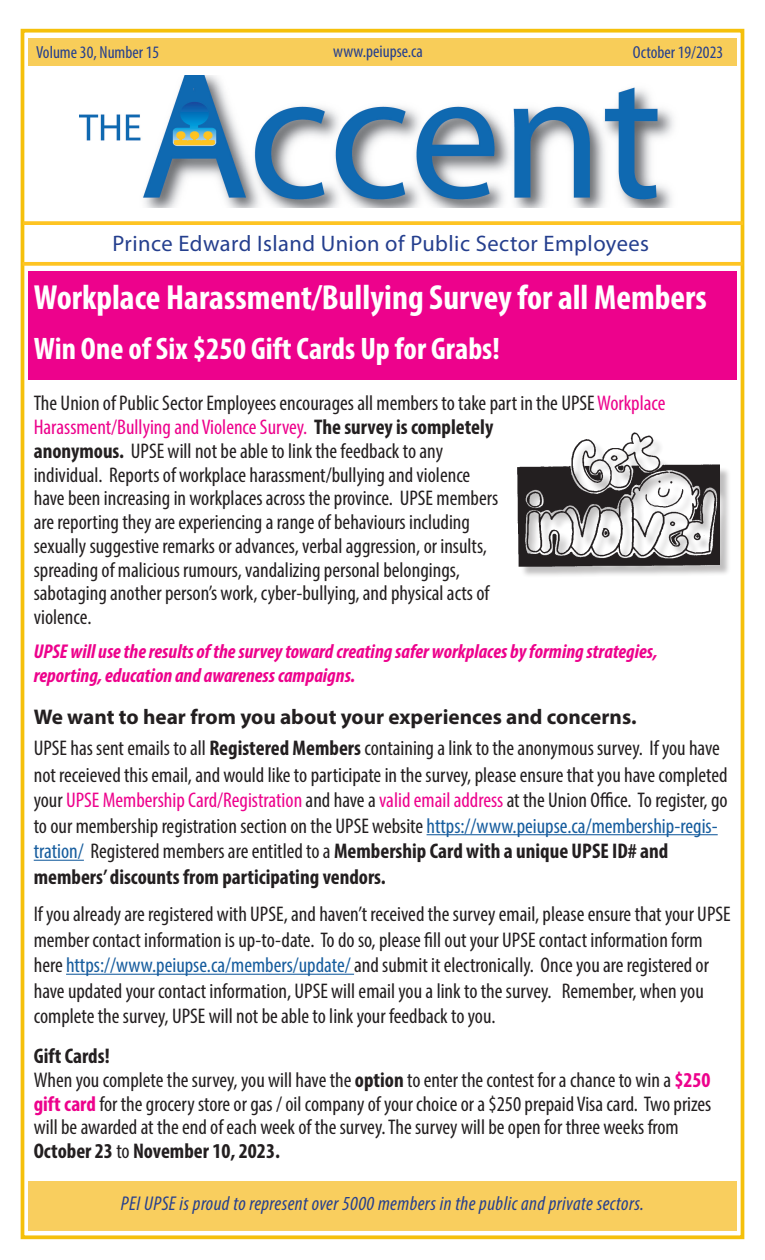
<style>
.page{position:relative;width:765px;height:1260px;background:#fff}
.page>*{position:absolute;margin:0;border:0;box-sizing:border-box;transform-origin:0 0}
.t1{font:700 condensed 35px "Myriad Pro";color:#fff}
.t2{font:700 condensed 31.25px "Myriad Pro";color:#fff}
.Mark_Body_Text{font:22.5px "Myriad Pro";letter-spacing:.02em;color:#253f8e}
.t3{font:condensed 21.25px/23.8px "Myriad Pro";color:#231f20}
.t4{font:700 condensed 21.25px "Myriad Pro";color:#231f20}
.t5{font:condensed 21.25px "Myriad Pro";color:#ed028c}
.t6{font:700 21.25px "Myriad Pro";color:#231f20}
.t7{font:italic 700 condensed 20px "Myriad Pro";color:#ed028c}
.t8{font:italic condensed 20px "Myriad Pro";letter-spacing:.02em;color:#253f8e}
.Mark_Body_Text-2{font:condensed 17.5px "Myriad Pro";color:#253f8e}
.s1{color:#ed028c}
.s2{font-weight:700;color:#231f20}
.s3{font-weight:700}
.s4{color:#175d9e}
.s5{font-weight:700;color:#ed028c}
.s6{font-weight:400}
</style>
<div class="page">
<div style="left:21px;top:29px;width:723px;height:1210px;border:4px solid #f5c00b"></div>
<div style="left:28px;top:38px;width:709px;height:28px;background:#f8cd59"></div>
<svg style="left:23px;top:221px;width:720px;height:4px;background:#fdc72f"></svg>
<svg style="left:22px;top:262px;width:720px;height:4px;background:#fdc731"></svg>
<img style="left:80px;top:75px;width:594px;height:133px">
<div style="left:28px;top:272px;width:709px;height:108px;background:#ed028c"></div>
<hr style="left:427px;top:834px;width:291px;height:1px;background:#175d9e">
<hr style="left:34px;top:860px;width:50px;height:1px;background:#175d9e">
<hr style="left:66px;top:974px;width:288px;height:1px;background:#175d9e">
<div style="left:519px;top:435px;width:213px;height:143px;background:#231f20;opacity:.29"></div>
<img style="left:517px;top:432px;width:203px;height:135px">
<div style="left:28px;top:1181px;width:709px;height:50px;background:#f9ce5e"></div>
<p class="Mark_Body_Text-2" style="left:36px;top:42px;width:125px">Volume 30, Number 15</p>
<p class="Mark_Body_Text-2" style="left:333px;top:40px;width:91px">www.peiupse.ca</p>
<p class="Mark_Body_Text-2" style="left:633px;top:42px;width:92px">October 19/2023</p>
<p class="Mark_Body_Text" style="left:112px;top:230px;width:538px">Prince Edward Island Union of Public Sector Employees</p>
<p class="t1" style="left:34px;top:276px;width:675px">Workplace Harassment/Bullying Survey for all Members</p>
<p class="t2" style="left:34px;top:329px;width:468px">Win One of Six $250 Gift Cards Up for Grabs!</p>
<p class="t3" style="left:34px;top:391px;width:633px">The Union of Public Sector Employees encourages all members to take part in the UPSE <span class="s1">Workplace</span></p>
<p class="t5" style="left:34px;top:414px;width:461px">Harassment/Bullying and Violence Survey. <span class="s2">The survey is completely</span></p>
<p class="t3" style="left:34px;top:439px;width:411px"><span class="s3">anonymous.</span> UPSE will not be able to link the feedback to any</p>
<p class="t3" style="left:34px;top:462px;width:466px">individual. Reports of workplace harassment/bullying and violence have been increasing in workplaces across the province. UPSE members are reporting they are experiencing a range of behaviours including sexually suggestive remarks or advances, verbal aggression, or insults, spreading of malicious rumours, vandalizing personal belongings,</p>
<p class="t3" style="left:34px;top:581px;width:457px">sabotaging another person’s work, cyber-bullying, and physical acts of violence.</p>
<p class="t7" style="left:34px;top:639px;width:625px">UPSE will use the results of the survey toward creating safer workplaces by forming strategies,</p>
<p class="t7" style="left:34px;top:662px;width:323px">reporting, education and awareness campaigns.</p>
<p class="t6" style="left:34px;top:703px;width:604px">We want to hear from you about your experiences and concerns.</p>
<p class="t3" style="left:34px;top:735px;width:695px;line-height:25.8px">UPSE has sent emails to all <span class="s3">Registered Members</span> containing a link to the anonymous survey. If you have not receieved this email, and would like to participate in the survey, please ensure that you have completed your <span class="s1">UPSE Membership Card/Registration</span> and have a <span class="s1">valid email address</span> at the Union Office. To register, go to our membership registration section on the UPSE website <span class="s4">https://www.peiupse.ca/membership-regis&shy;tration/</span> Registered members are entitled to a <span class="s3">Membership Card with a unique UPSE ID# and</span></p>
<p class="t4" style="left:34px;top:863px;width:354px">members’ discounts from participating vendors.</p>
<p class="t3" style="left:34px;top:902px;width:698px">If you already are registered with UPSE, and haven’t received the survey email, please ensure that your UPSE</p>
<p class="t3" style="left:34px;top:927px;width:677px;line-height:25.5px">member contact information is up-to-date. To do so, please fill out your UPSE contact information form here <span class="s4">https://www.peiupse.ca/members/update/</span> and submit it electronically. Once you are registered or have updated your contact information, UPSE will email you a link to the survey. Remember, when you complete the survey, UPSE will not be able to link your feedback to you.</p>
<p class="t4" style="left:34px;top:1043px;width:77px">Gift Cards!</p>
<p class="t3" style="left:34px;top:1068px;width:679px;text-align:justify">When you complete the survey, you will have the <span class="s3">option</span> to enter the contest for a chance to win a <span class="s5">$250 gift card</span> for the grocery store or gas / oil company of your choice or a $250 prepaid Visa card. Two prizes will be awarded at the end of each week of the survey. The survey will be open for three weeks from</p>
<p class="t4" style="left:34px;top:1138px;width:248px">October 23 <span class="s6">to</span> November 10, 2023.</p>
<p class="t8" style="left:121px;top:1192px;width:525px">PEI UPSE is proud to represent over 5000 members in the public and private sectors.</p>
</div>
